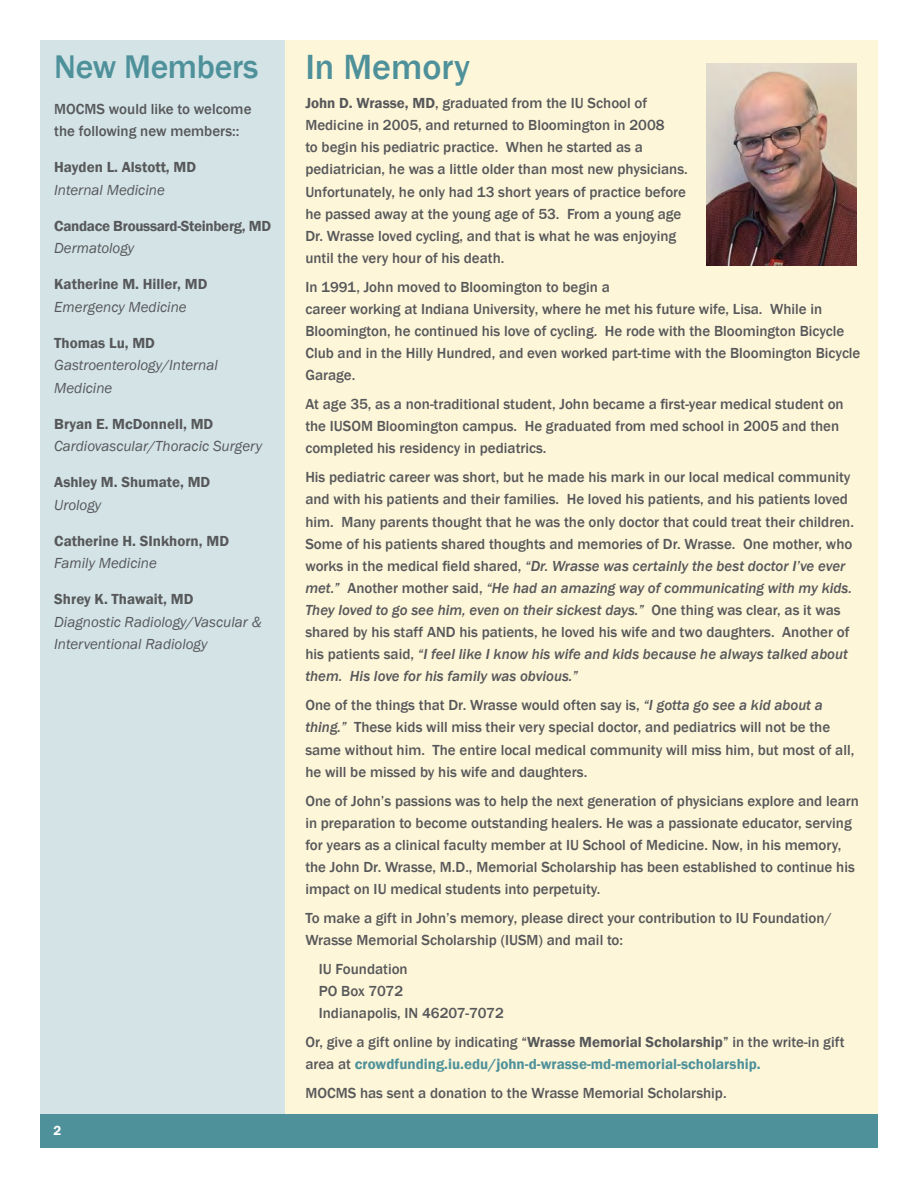
<style>
.page{position:relative;width:918px;height:1188px;background:#fff}
.page>*{position:absolute;margin:0;border:0;box-sizing:border-box;transform-origin:0 0}
.t1{font:500 36px "Franklin Gothic";color:#4e919a}
.h1_-_Sidebar{font:500 33.6px "Franklin Gothic";letter-spacing:-.01em;color:#4e919a}
.t2{font:500 15px/22px "Franklin Gothic";color:#57585a}
.ul{font:italic 15px/22.5px "Franklin Gothic";color:#57585a}
.t3{font:600 15px/22.2px "Franklin Gothic";color:#4e919a}
.ul-2{font:600 15px "Franklin Gothic";color:#57585a}
.ul-3{font:600 15px "Franklin Gothic";letter-spacing:-.02em;color:#57585a}
.t4{font:600 13.5px "Franklin Gothic";color:#fff}
.s1{font-weight:600}
.s2{font-style:italic}
.s3{font-weight:500;color:#57585a}
.s4{color:#57585a}
</style>
<div class="page">
<div style="left:40px;top:1114px;width:55px;height:34px;background:#4e919a"></div>
<div style="left:95px;top:1114px;width:783px;height:34px;background:#4e919a"></div>
<div style="left:285px;top:40px;width:593px;height:1074px;background:#fef6d9"></div>
<div style="left:40px;top:40px;width:245px;height:1074px;background:#d3e3e6"></div>
<img style="left:706px;top:63px;width:151px;height:203px">
<p class="h1_-_Sidebar" style="left:54px;top:46px;width:206px">New Members</p>
<p class="t2" style="left:54px;top:98px;width:199px;line-height:22.5px">MOCMS would like to welcome the following new members::</p>
<p class="ul-2" style="left:54px;top:158px;width:143px">Hayden L. Alstott, MD</p>
<p class="ul" style="left:54px;top:179px;width:112px">Internal Medicine</p>
<p class="ul-3" style="left:54px;top:217px;width:218px">Candace Broussard-Steinberg, MD</p>
<p class="ul" style="left:54px;top:237px;width:82px">Dermatology</p>
<p class="ul-2" style="left:54px;top:275px;width:155px">Katherine M. Hiller, MD</p>
<p class="ul" style="left:54px;top:296px;width:134px">Emergency Medicine</p>
<p class="ul-2" style="left:54px;top:334px;width:102px">Thomas Lu, MD</p>
<p class="ul" style="left:54px;top:354px;width:165px">Gastroenterology/Internal<br>Medicine</p>
<p class="ul-2" style="left:54px;top:415px;width:161px">Bryan E. McDonnell, MD</p>
<p class="ul" style="left:54px;top:435px;width:209px">Cardiovascular/Thoracic Surgery</p>
<p class="ul-2" style="left:54px;top:473px;width:158px">Ashley M. Shumate, MD</p>
<p class="ul" style="left:54px;top:494px;width:49px">Urology</p>
<p class="ul-2" style="left:54px;top:532px;width:176px">Catherine H. SInkhorn, MD</p>
<p class="ul" style="left:54px;top:552px;width:104px">Family Medicine</p>
<p class="ul-2" style="left:54px;top:590px;width:141px">Shrey K. Thawait, MD</p>
<p class="ul" style="left:54px;top:611px;width:209px">Diagnostic Radiology/Vascular &amp;<br>Interventional Radiology</p>
<p class="t4" style="left:53px;top:1123px;width:9px">2</p>
<p class="t1" style="left:305px;top:45px;width:166px">In Memory</p>
<p class="t2" style="left:305px;top:92px;width:384px"><span class="s1">John D. Wrasse, MD</span>, graduated from the IU School of Medicine in 2005, and returned to Bloomington in 2008<br>to begin his pediatric practice. When he started as a pediatrician, he was a little older than most new physicians.<br>Unfortunately, he only had 13 short years of practice before he passed away at the young age of 53. From a young age Dr. Wrasse loved cycling, and that is what he was enjoying until the very hour of his death.</p>
<p class="t2" style="left:305px;top:276px;width:557px">In 1991, John moved to Bloomington to begin a<br>career working at Indiana University, where he met his future wife, Lisa. While in Bloomington, he continued his love of cycling. He rode with the Bloomington Bicycle Club and in the Hilly Hundred, and even worked part-time with the Bloomington Bicycle Garage.</p>
<p class="t2" style="left:305px;top:393px;width:540px">At age 35, as a non-traditional student, John became a first-year medical student on the IUSOM Bloomington campus. He graduated from med school in 2005 and then completed his residency in pediatrics.</p>
<p class="t2" style="left:305px;top:466px;width:550px">His pediatric career was short, but he made his mark in our local medical community and with his patients and their families. He loved his patients, and his patients loved him. Many parents thought that he was the only doctor that could treat their children.<br>Some of his patients shared thoughts and memories of Dr. Wrasse. One mother, who works in the medical field shared, <span class="s2">“Dr. Wrasse was certainly the best doctor I’ve ever met.”</span> Another mother said, <span class="s2">“He had an amazing way of communicating with my kids.<br>They loved to go see him, even on their sickest days.”</span> One thing was clear, as it was shared by his staff AND his patients, he loved his wife and two daughters. Another of his patients said, <span class="s2">“I feel like I know his wife and kids because he always talked about them. His love for his family was obvious.”</span></p>
<p class="t2" style="left:305px;top:694px;width:551px">One of the things that Dr. Wrasse would often say is, <span class="s2">“I gotta go see a kid about a thing.”</span> These kids will miss their very special doctor, and pediatrics will not be the same without him. The entire local medical community will miss him, but most of all, he will be missed by his wife and daughters.</p>
<p class="t2" style="left:305px;top:790px;width:555px">One of John’s passions was to help the next generation of physicians explore and learn in preparation to become outstanding healers. He was a passionate educator, serving for years as a clinical faculty member at IU School of Medicine. Now, in his memory, the John Dr. Wrasse, M.D., Memorial Scholarship has been established to continue his impact on IU medical students into perpetuity.</p>
<p class="t2" style="left:305px;top:907px;width:528px">To make a gift in John’s memory, please direct your contribution to IU Foundation/<br>Wrasse Memorial Scholarship (IUSM) and mail to:</p>
<p class="t2" style="left:319px;top:958px;width:90px">IU Foundation</p>
<p class="t2" style="left:319px;top:980px;width:86px">PO Box 7072</p>
<p class="t2" style="left:319px;top:1002px;width:187px">Indianapolis, IN 46207-7072</p>
<p class="t3" style="left:305px;top:1031px;width:541px"><span class="s3">Or, give a gift online by indicating “</span><span class="s4">Wrasse Memorial Scholarship</span><span class="s3">” in the write-in gift area at</span> crowdfunding.iu.edu/john-d-wrasse-md-memorial-scholarship.</p>
<p class="t2" style="left:305px;top:1082px;width:423px">MOCMS has sent a donation to the Wrasse Memorial Scholarship.</p>
</div>
